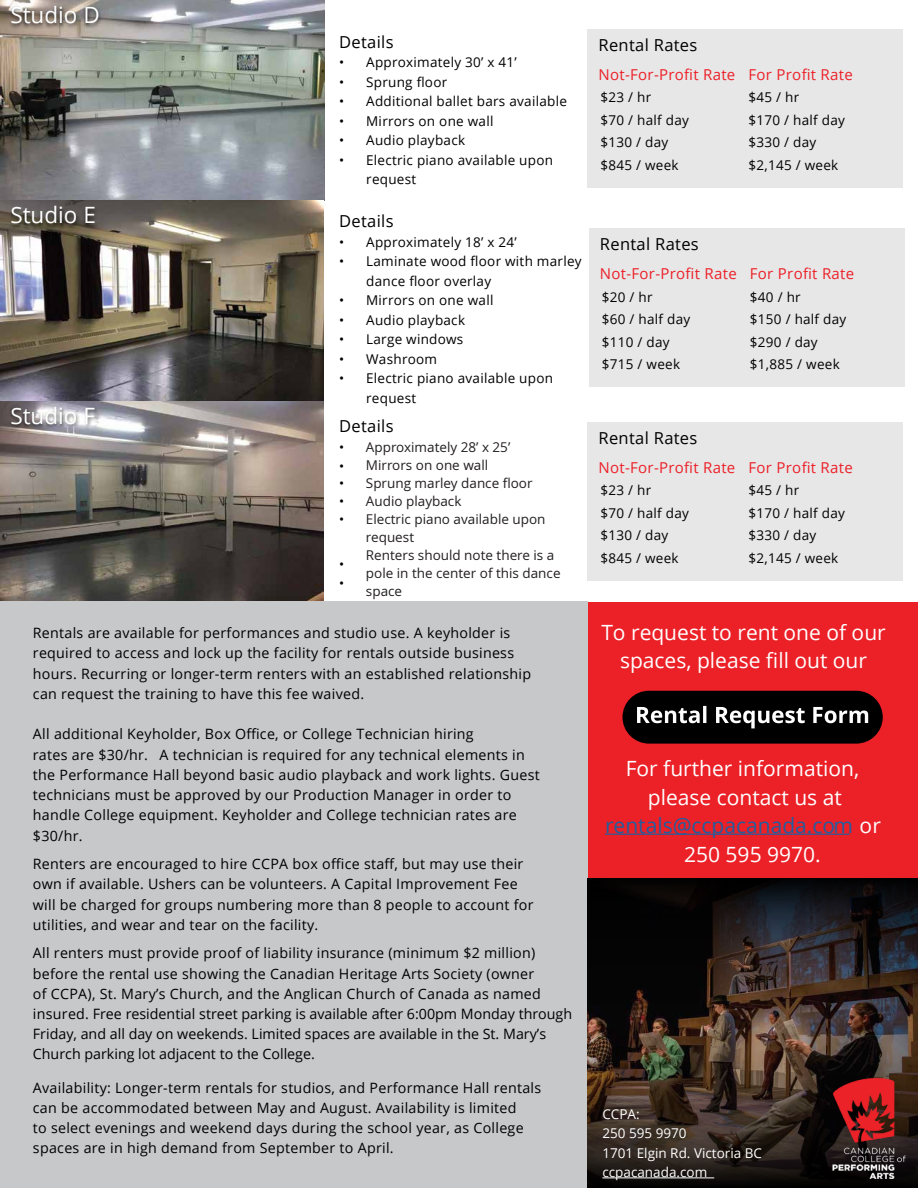
<style>
.page{position:relative;width:918px;height:1188px;background:#fff}
.page>*{position:absolute;margin:0;border:0;box-sizing:border-box;transform-origin:0 0}
.t1{font:22.5px "Open Sans";color:#fff}
.t2{font:21px/28.5px "Open Sans";color:#fff;text-align:center}
.t3{font:21px "Open Sans";color:#215e9f}
.t4{font:16.5px "Open Sans";letter-spacing:.02em;color:#000}
.t5{font:15px "Open Sans";letter-spacing:.02em;color:#ec2027}
.t6{font:14.25px/20.2px "Open Sans";letter-spacing:.02em;color:#000}
.t7{font:13.5px/22.5px "Open Sans";letter-spacing:.02em;color:#000}
.t8{font:13.5px/18px "Open Sans";color:#231f20}
.t9{font:13.5px/19.5px "Open Sans";color:#fff}
.s1{color:#fff}
</style>
<div class="page">
<img style="left:0;top:0;width:325px;height:201px">
<img style="left:0;top:201px;width:323px;height:401px">
<img style="left:4px;top:2px;width:101px;height:36px">
<img style="left:4px;top:201px;width:96px;height:36px">
<img style="left:4px;top:402px;width:96px;height:36px">
<div style="left:0;top:602px;width:588px;height:586px;background:#c7c8c9"></div>
<div style="left:588px;top:602px;width:329px;height:276px;background:#ec2027"></div>
<hr style="left:605px;top:834px;width:245px;height:1px;background:#215e9f">
<div style="left:623px;top:691px;width:260px;height:53px;background:#000;border-radius:26px"></div>
<svg style="left:637px;top:706px;width:231px;height:22px"></svg>
<svg style="left:587px;top:878px;width:331px;height:310px;background:#2a211d"></svg>
<img style="left:833px;top:1077px;width:72px;height:102px">
<hr style="left:602px;top:1178px;width:112px;height:1px;background:#fff">
<div style="left:588px;top:29px;width:315px;height:159px;background:#e7e7e8"></div>
<div style="left:588px;top:422px;width:315px;height:159px;background:#e7e7e8"></div>
<div style="left:589px;top:228px;width:315px;height:159px;background:#e7e7e8"></div>
<h1 class="t1" style="left:10px;top:-1px;width:91px">Studio D</h1>
<h1 class="t1" style="left:10px;top:200px;width:87px">Studio E</h1>
<h1 class="t1" style="left:10px;top:400px;width:86px">Studio F</h1>
<p class="t4" style="left:339px;top:30px;width:56px">Details</p>
<p class="t7" style="left:339px;top:51px;width:179px">• Approximately 30’ x 41’</p>
<p class="t7" style="left:339px;top:70px;width:110px">• Sprung floor</p>
<p class="t7" style="left:339px;top:90px;width:229px">• Additional ballet bars available</p>
<p class="t7" style="left:339px;top:109px;width:156px">• Mirrors on one wall</p>
<p class="t7" style="left:339px;top:129px;width:127px">• Audio playback</p>
<p class="t7" style="left:366px;top:150px;width:188px;line-height:19.5px;text-indent:-27px">• Electric piano available upon request</p>
<p class="t4" style="left:339px;top:210px;width:56px">Details</p>
<p class="t7" style="left:339px;top:230px;width:179px">• Approximately 18’ x 24’</p>
<p class="t7" style="left:366px;top:251px;width:217px;line-height:19.5px;text-indent:-27px">• Laminate wood floor with marley dance floor overlay</p>
<p class="t7" style="left:339px;top:289px;width:156px">• Mirrors on one wall</p>
<p class="t7" style="left:339px;top:308px;width:127px">• Audio playback</p>
<p class="t7" style="left:339px;top:328px;width:126px">• Large windows</p>
<p class="t7" style="left:339px;top:347px;width:99px">• Washroom</p>
<p class="t7" style="left:366px;top:368px;width:188px;line-height:19.5px;text-indent:-27px">• Electric piano available upon request</p>
<p class="t4" style="left:339px;top:415px;width:56px">Details</p>
<p class="t7" style="left:339px;top:437px;width:7px;line-height:19.5px">• •</p>
<p class="t7" style="left:339px;top:474px;width:7px;line-height:18px;text-align:justify">• • •</p>
<p class="t8" style="left:366px;top:437px;width:196px">Approximately 28’ x 25’<br>Mirrors on one wall<br>Sprung marley dance floor<br>Audio playback<br>Electric piano available upon request<br>Renters should note there is a pole in the center of this dance space</p>
<p class="t7" style="left:339px;top:554px;width:7px;line-height:19.5px">• •</p>
<p class="t6" style="left:33px;top:622px;width:500px">Rentals are available for performances and studio use. A keyholder is required to access and lock up the facility for rentals outside business hours. Recurring or longer-term renters with an established relationship can request the training to have this fee waived.</p>
<p class="t6" style="left:33px;top:724px;width:508px">All additional Keyholder, Box Office, or College Technician hiring<br>rates are $30/hr. A technician is required for any technical elements in the Performance Hall beyond basic audio playback and work lights. Guest technicians must be approved by our Production Manager in order to handle College equipment. Keyholder and College technician rates are $30/hr.</p>
<p class="t6" style="left:33px;top:853px;width:502px">Renters are encouraged to hire CCPA box office staff, but may use their own if available. Ushers can be volunteers. A Capital Improvement Fee will be charged for groups numbering more than 8 people to account for utilities, and wear and tear on the facility.</p>
<p class="t6" style="left:33px;top:943px;width:541px">All renters must provide proof of liability insurance (minimum $2 million) before the rental use showing the Canadian Heritage Arts Society (owner<br>of CCPA), St. Mary’s Church, and the Anglican Church of Canada as named insured. Free residential street parking is available after 6:00pm Monday through Friday, and all day on weekends. Limited spaces are available in the St. Mary’s Church parking lot adjacent to the College.</p>
<p class="t6" style="left:33px;top:1077px;width:510px">Availability: Longer-term rentals for studios, and Performance Hall rentals can be accommodated between May and August. Availability is limited<br>to select evenings and weekend days during the school year, as College spaces are in high demand from September to April.</p>
<p class="t4" style="left:599px;top:34px;width:100px">Rental Rates</p>
<p class="t5" style="left:599px;top:64px;width:138px">Not-For-Profit Rate</p>
<p class="t7" style="left:600px;top:86px;width:90px">$23 / hr<br>$70 / half day $130 / day $845 / week</p>
<p class="t5" style="left:749px;top:64px;width:106px">For Profit Rate</p>
<p class="t7" style="left:749px;top:86px;width:98px">$45 / hr<br>$170 / half day $330 / day $2,145 / week</p>
<p class="t4" style="left:600px;top:233px;width:100px">Rental Rates</p>
<p class="t5" style="left:600px;top:263px;width:256px">Not-For-Profit Rate For Profit Rate</p>
<p class="t7" style="left:602px;top:285px;width:90px">$20 / hr<br>$60 / half day $110 / day $715 / week</p>
<p class="t7" style="left:750px;top:285px;width:98px">$40 / hr<br>$150 / half day $290 / day $1,885 / week</p>
<p class="t4" style="left:599px;top:427px;width:100px">Rental Rates</p>
<p class="t5" style="left:599px;top:457px;width:138px">Not-For-Profit Rate</p>
<p class="t7" style="left:600px;top:479px;width:90px">$23 / hr<br>$70 / half day $130 / day $845 / week</p>
<p class="t5" style="left:749px;top:457px;width:106px">For Profit Rate</p>
<p class="t7" style="left:749px;top:479px;width:98px">$45 / hr<br>$170 / half day $330 / day $2,145 / week</p>
<h2 class="t2" style="left:601px;top:617px;width:286px">To request to rent one of our spaces, please fill out our</h2>
<h2 class="t2" style="left:626px;top:754px;width:235px">For further information,</h2>
<h2 class="t2" style="left:648px;top:782px;width:195px">please contact us at</h2>
<h2 class="t3" style="left:605px;top:811px;width:277px">rentals@ccpacanada.com <span class="s1">or</span></h2>
<h2 class="t2" style="left:684px;top:839px;width:138px">250 595 9970.</h2>
<p class="t9" style="left:602px;top:1104px;width:161px">CCPA:<br>250 595 9970<br>1701 Elgin Rd. Victoria BC ccpacanada.com</p>
</div>
